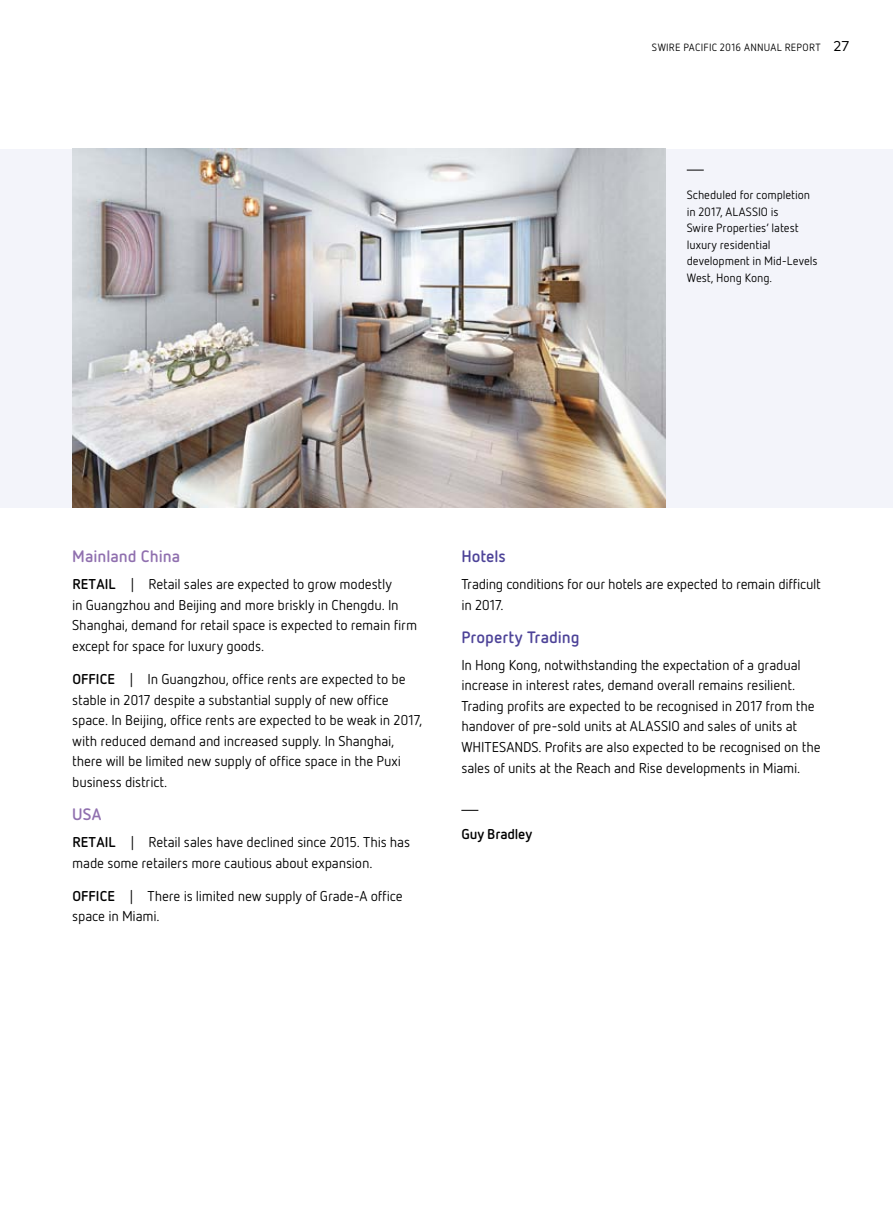
<style>
.page{position:relative;width:893px;height:1212px;background:#fff}
.page>*{position:absolute;margin:0;border:0;box-sizing:border-box;transform-origin:0 0}
.t1{font:700 16.5px "Netto OT";color:#4d4398}
.t2{font:700 16.5px "Netto OT";color:#9070af}
.t3{font:14.25px/20.5px "Netto OT";letter-spacing:-.015em;color:#000}
.t4{font:700 14.25px "Netto OT";letter-spacing:-.005em;color:#000}
.t5{font:12px/16.5px "Netto OT";letter-spacing:-.005em;color:#000}
.t6{font:10.5px "Netto OT";letter-spacing:.025em;color:#000}
.s1{font-family:"Mark OT";font-size:14.25px}
.s2{font-weight:700}
</style>
<div class="page">
<div style="left:0;top:149px;width:893px;height:359px;background:#f3f4fa"></div>
<img style="left:72px;top:149px;width:593px;height:359px">
<svg style="left:687px;top:170px;width:17px;height:1px"></svg>
<svg style="left:461px;top:810px;width:17px;height:1px"></svg>
<p class="t6" style="left:652px;top:41px;width:199px">SWIRE PACIFIC 2016 ANNUAL REPORT <span class="s1">27</span></p>
<p class="t5" style="left:687px;top:187px;width:132px">Scheduled for completion in 2017, ALASSIO is<br>Swire Properties’ latest luxury residential development in Mid-Levels<br>West, Hong Kong.</p>
<p class="t2" style="left:72px;top:546px;width:109px">Mainland China</p>
<p class="t4" style="left:72px;top:575px;width:25px">Retail</p>
<p class="t3" style="left:72px;top:573px;width:346px;text-indent:58px">| Retail sales are expected to grow modestly<br>in Guangzhou and Beijing and more briskly in Chengdu. In Shanghai, demand for retail space is expected to remain firm except for space for luxury goods.</p>
<p class="t4" style="left:72px;top:670px;width:16px">Offic</p>
<p class="t3" style="left:72px;top:668px;width:351px;text-indent:35px"><span class="s2">e</span> | In Guangzhou, office rents are expected to be stable in 2017 despite a substantial supply of new office space. In Beijing, office rents are expected to be weak in 2017, with reduced demand and increased supply. In Shanghai, there will be limited new supply of office space in the Puxi business district.</p>
<p class="t2" style="left:72px;top:804px;width:31px">USA</p>
<p class="t4" style="left:72px;top:833px;width:25px">Retail</p>
<p class="t3" style="left:72px;top:831px;width:339px;text-indent:58px">| Retail sales have declined since 2015. This has made some retailers more cautious about expansion.</p>
<p class="t4" style="left:72px;top:887px;width:16px">Offic</p>
<p class="t3" style="left:72px;top:885px;width:332px;text-indent:35px"><span class="s2">e</span> | There is limited new supply of Grade-A office space in Miami.</p>
<p class="t1" style="left:461px;top:546px;width:46px">Hotels</p>
<p class="t3" style="left:461px;top:573px;width:361px">Trading conditions for our hotels are expected to remain difficult in 2017.</p>
<p class="t1" style="left:461px;top:627px;width:120px">Property Trading</p>
<p class="t3" style="left:461px;top:654px;width:361px">In Hong Kong, notwithstanding the expectation of a gradual increase in interest rates, demand overall remains resilient.<br>Trading profits are expected to be recognised in 2017 from the handover of pre-sold units at ALASSIO and sales of units at WHITESANDS. Profits are also expected to be recognised on the sales of units at the Reach and Rise developments in Miami.</p>
<p class="t4" style="left:461px;top:825px;width:72px">Guy Bradley</p>
</div>
